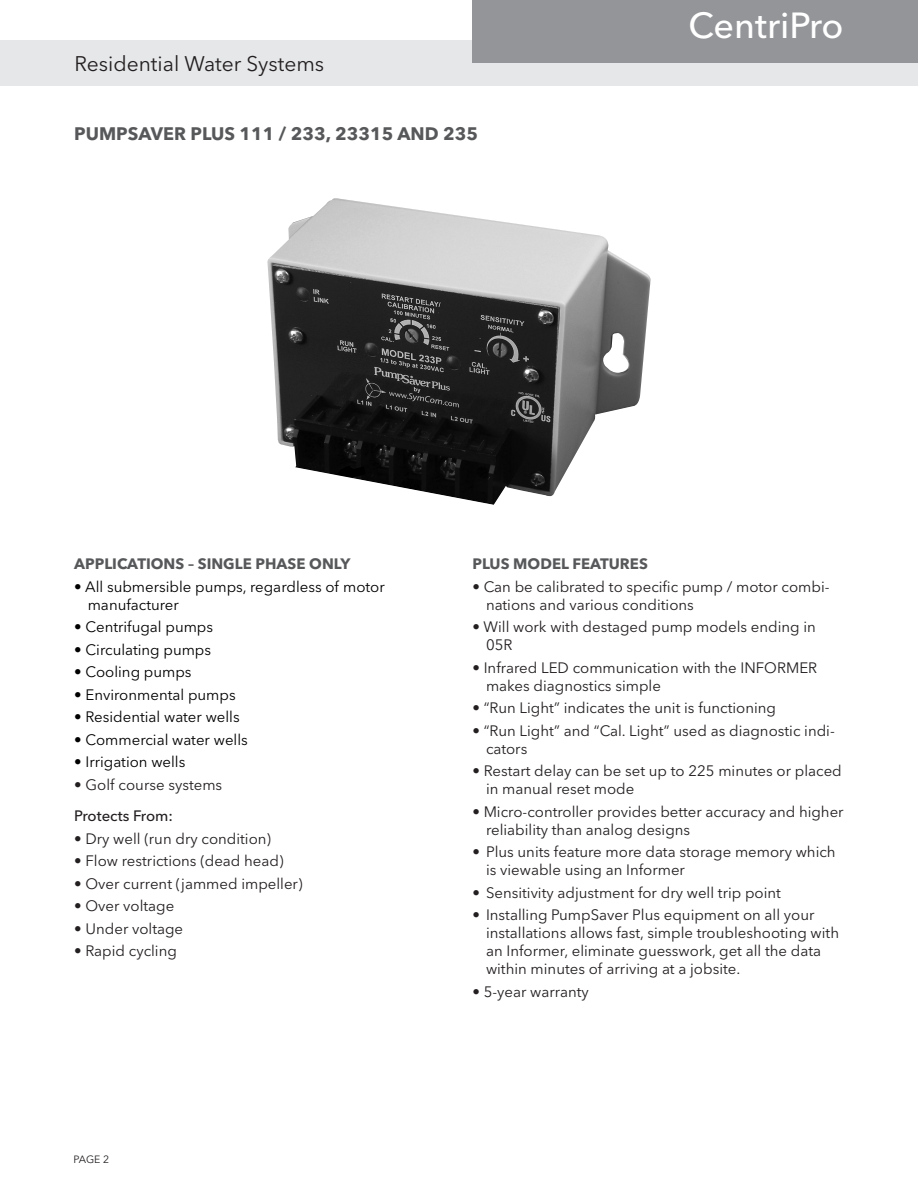
<style>
.page{position:relative;width:918px;height:1188px;background:#fff}
.page>*{position:absolute;margin:0;border:0;box-sizing:border-box;transform-origin:0 0}
.t1{font:500 36px "Avenir Next LT Pro";color:#fff}
.t2{font:21px "Avenir Next LT Pro";color:#231f20}
.t3{font:700 18px "Avenir Next LT Pro";color:#57585a}
.t4{font:15px/18px "Avenir Next LT Pro";color:#231f20}
.t5{font:15px/18px "Avenir Next LT Pro";color:#000}
.t6{font:700 15px "Avenir Next LT Pro";color:#57585a}
.t7{font:500 15px "Avenir Next LT Pro";color:#231f20}
.t8{font:10.5px "Avenir Next LT Pro";color:#231f20}
</style>
<div class="page">
<div style="left:0;top:40px;width:918px;height:46px;background:#e6e7e9"></div>
<div style="left:473px;top:0;width:445px;height:63px;background:#939598"></div>
<img style="left:267px;top:198px;width:384px;height:307px">
<p class="t2" style="left:74px;top:52px;width:251px">Residential Water Systems</p>
<p class="t3" style="left:74px;top:122px;width:405px">PUMPSAVER PLUS 111 / 233, 23315 AND 235</p>
<p class="t1" style="left:689px;top:3px;width:156px">CentriPro</p>
<p class="t6" style="left:74px;top:555px;width:278px">APPLICATIONS – SINGLE PHASE ONLY</p>
<p class="t5" style="left:88px;top:578px;width:299px;text-indent:-14px">• All submersible pumps, regardless of motor manufacturer</p>
<p class="t5" style="left:74px;top:618px;width:140px">• Centrifugal pumps</p>
<p class="t5" style="left:74px;top:641px;width:138px">• Circulating pumps</p>
<p class="t5" style="left:74px;top:663px;width:119px">• Cooling pumps</p>
<p class="t5" style="left:74px;top:686px;width:163px">• Environmental pumps</p>
<p class="t5" style="left:74px;top:708px;width:167px">• Residential water wells</p>
<p class="t5" style="left:74px;top:731px;width:175px">• Commercial water wells</p>
<p class="t5" style="left:74px;top:753px;width:113px">• Irrigation wells</p>
<p class="t4" style="left:74px;top:776px;width:150px">• Golf course systems</p>
<p class="t7" style="left:74px;top:807px;width:100px">Protects From:</p>
<p class="t4" style="left:74px;top:830px;width:198px">• Dry well (run dry condition)</p>
<p class="t4" style="left:74px;top:852px;width:211px">• Flow restrictions (dead head)</p>
<p class="t4" style="left:74px;top:875px;width:230px">• Over current (jammed impeller)</p>
<p class="t4" style="left:74px;top:897px;width:102px">• Over voltage</p>
<p class="t4" style="left:74px;top:920px;width:110px">• Under voltage</p>
<p class="t4" style="left:74px;top:942px;width:104px">• Rapid cycling</p>
<p class="t8" style="left:74px;top:1153px;width:37px">PAGE 2</p>
<p class="t6" style="left:472px;top:555px;width:177px">PLUS MODEL FEATURES</p>
<p class="t4" style="left:486px;top:578px;width:345px;text-indent:-14px">• Can be calibrated to specific pump / motor combi&shy;nations and various conditions</p>
<p class="t4" style="left:486px;top:618px;width:331px;text-indent:-14px">• Will work with destaged pump models ending in<br>05R</p>
<p class="t4" style="left:486px;top:659px;width:333px;text-indent:-14px">• Infrared LED communication with the INFORMER makes diagnostics simple</p>
<p class="t4" style="left:472px;top:699px;width:305px">• “Run Light” indicates the unit is functioning</p>
<p class="t4" style="left:486px;top:722px;width:350px;text-indent:-14px">• “Run Light” and “Cal. Light” used as diagnostic indi&shy;cators</p>
<p class="t4" style="left:486px;top:762px;width:357px;text-indent:-14px">• Restart delay can be set up to 225 minutes or placed in manual reset mode</p>
<p class="t4" style="left:486px;top:803px;width:359px;text-indent:-14px">• Micro-controller provides better accuracy and higher reliability than analog designs</p>
<p class="t4" style="left:486px;top:843px;width:351px;text-indent:-14px">• Plus units feature more data storage memory which is viewable using an Informer</p>
<p class="t4" style="left:472px;top:884px;width:310px">• Sensitivity adjustment for dry well trip point</p>
<p class="t4" style="left:486px;top:906px;width:355px;text-indent:-14px">• Installing PumpSaver Plus equipment on all your installations allows fast, simple troubleshooting with an Informer, eliminate guesswork, get all the data within minutes of arriving at a jobsite.</p>
<p class="t4" style="left:472px;top:983px;width:118px">• 5-year warranty</p>
</div>
